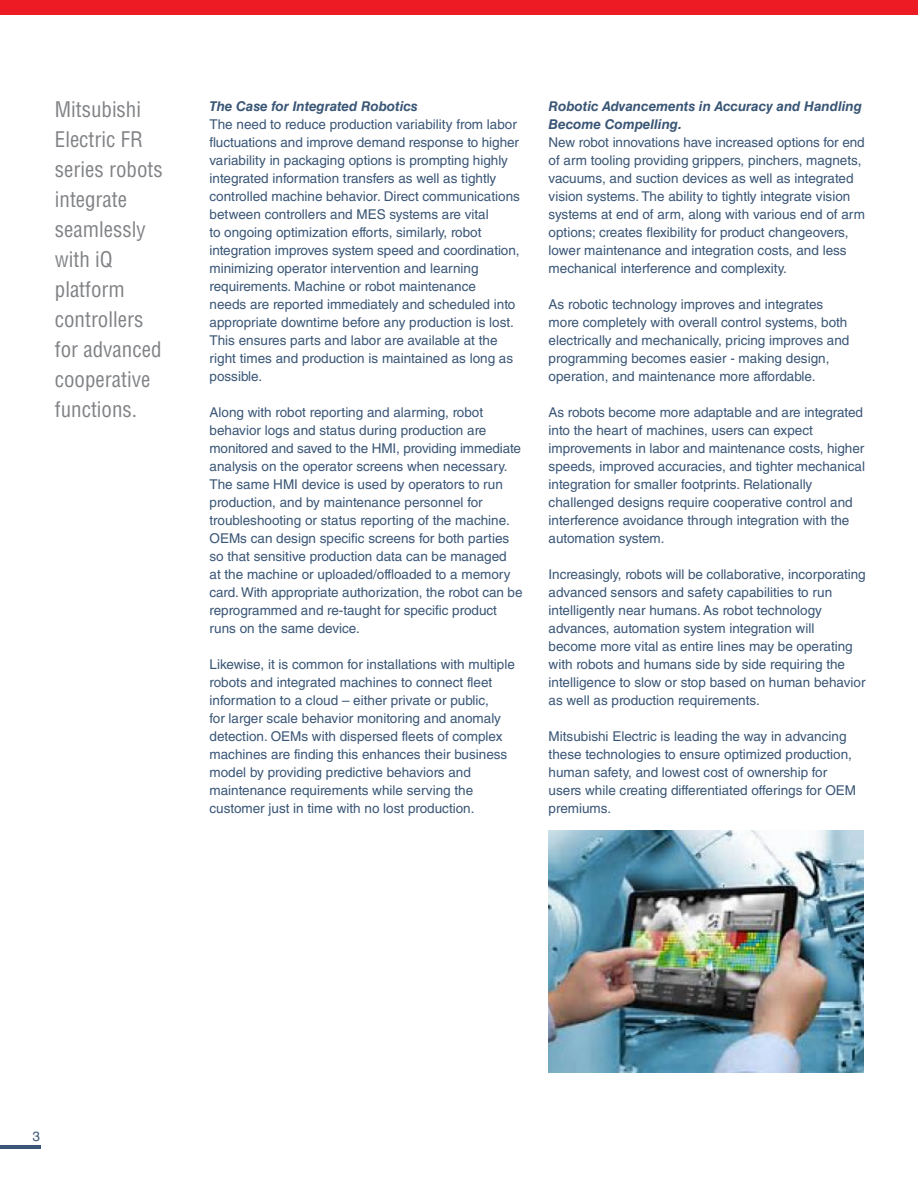
<style>
.page{position:relative;width:918px;height:1188px;background:#fff}
.page>*{position:absolute;margin:0;border:0;box-sizing:border-box;transform-origin:0 0}
.t1{font:condensed 21px/30px "Helvetica LT Std";color:#808285}
.t2{font:13.5px/18px "Helvetica LT Std";color:#3a5676}
.t3{font:italic 700 13.5px/18px "Helvetica LT Std";color:#3a5676}
</style>
<div class="page">
<div style="left:0;top:0;width:918px;height:15px;background:#ed1c24"></div>
<hr style="left:0;top:1146px;width:41px;height:3px;background:#3a5676">
<img style="left:549px;top:831px;width:315px;height:241px">
<h1 class="t1" style="left:55px;top:94px;width:109px">Mitsubishi<br>Electric FR series robots integrate seamlessly with iQ platform controllers for advanced cooperative functions.</h1>
<p class="t3" style="left:210px;top:97px;width:210px">The Case for Integrated Robotics</p>
<p class="t2" style="left:210px;top:115px;width:312px">The need to reduce production variability from labor fluctuations and improve demand response to higher variability in packaging options is prompting highly integrated information transfers as well as tightly controlled machine behavior. Direct communications between controllers and MES systems are vital<br>to ongoing optimization efforts, similarly, robot integration improves system speed and coordination, minimizing operator intervention and learning requirements. Machine or robot maintenance<br>needs are reported immediately and scheduled into appropriate downtime before any production is lost.<br>This ensures parts and labor are available at the right times and production is maintained as long as possible.</p>
<p class="t2" style="left:210px;top:403px;width:315px">Along with robot reporting and alarming, robot behavior logs and status during production are monitored and saved to the HMI, providing immediate analysis on the operator screens when necessary.<br>The same HMI device is used by operators to run production, and by maintenance personnel for troubleshooting or status reporting of the machine.<br>OEMs can design specific screens for both parties so that sensitive production data can be managed<br>at the machine or uploaded/offloaded to a memory card. With appropriate authorization, the robot can be reprogrammed and re-taught for specific product runs on the same device.</p>
<p class="t2" style="left:210px;top:655px;width:307px">Likewise, it is common for installations with multiple robots and integrated machines to connect fleet information to a cloud – either private or public,<br>for larger scale behavior monitoring and anomaly detection. OEMs with dispersed fleets of complex machines are finding this enhances their business model by providing predictive behaviors and maintenance requirements while serving the customer just in time with no lost production.</p>
<p class="t3" style="left:549px;top:97px;width:315px">Robotic Advancements in Accuracy and Handling<br>Become Compelling.</p>
<p class="t2" style="left:549px;top:133px;width:318px">New robot innovations have increased options for end of arm tooling providing grippers, pinchers, magnets, vacuums, and suction devices as well as integrated vision systems. The ability to tightly integrate vision systems at end of arm, along with various end of arm options; creates flexibility for product changeovers, lower maintenance and integration costs, and less mechanical interference and complexity.</p>
<p class="t2" style="left:549px;top:295px;width:302px">As robotic technology improves and integrates more completely with overall control systems, both electrically and mechanically, pricing improves and programming becomes easier - making design, operation, and maintenance more affordable.</p>
<p class="t2" style="left:549px;top:403px;width:318px">As robots become more adaptable and are integrated into the heart of machines, users can expect improvements in labor and maintenance costs, higher speeds, improved accuracies, and tighter mechanical integration for smaller footprints. Relationally challenged designs require cooperative control and interference avoidance through integration with the automation system.</p>
<p class="t2" style="left:549px;top:565px;width:319px">Increasingly, robots will be collaborative, incorporating advanced sensors and safety capabilities to run intelligently near humans. As robot technology advances, automation system integration will become more vital as entire lines may be operating with robots and humans side by side requiring the intelligence to slow or stop based on human behavior as well as production requirements.</p>
<p class="t2" style="left:549px;top:727px;width:309px">Mitsubishi Electric is leading the way in advancing these technologies to ensure optimized production, human safety, and lowest cost of ownership for users while creating differentiated offerings for OEM premiums.</p>
<p class="t2" style="left:33px;top:1127px;width:9px">3</p>
</div>
